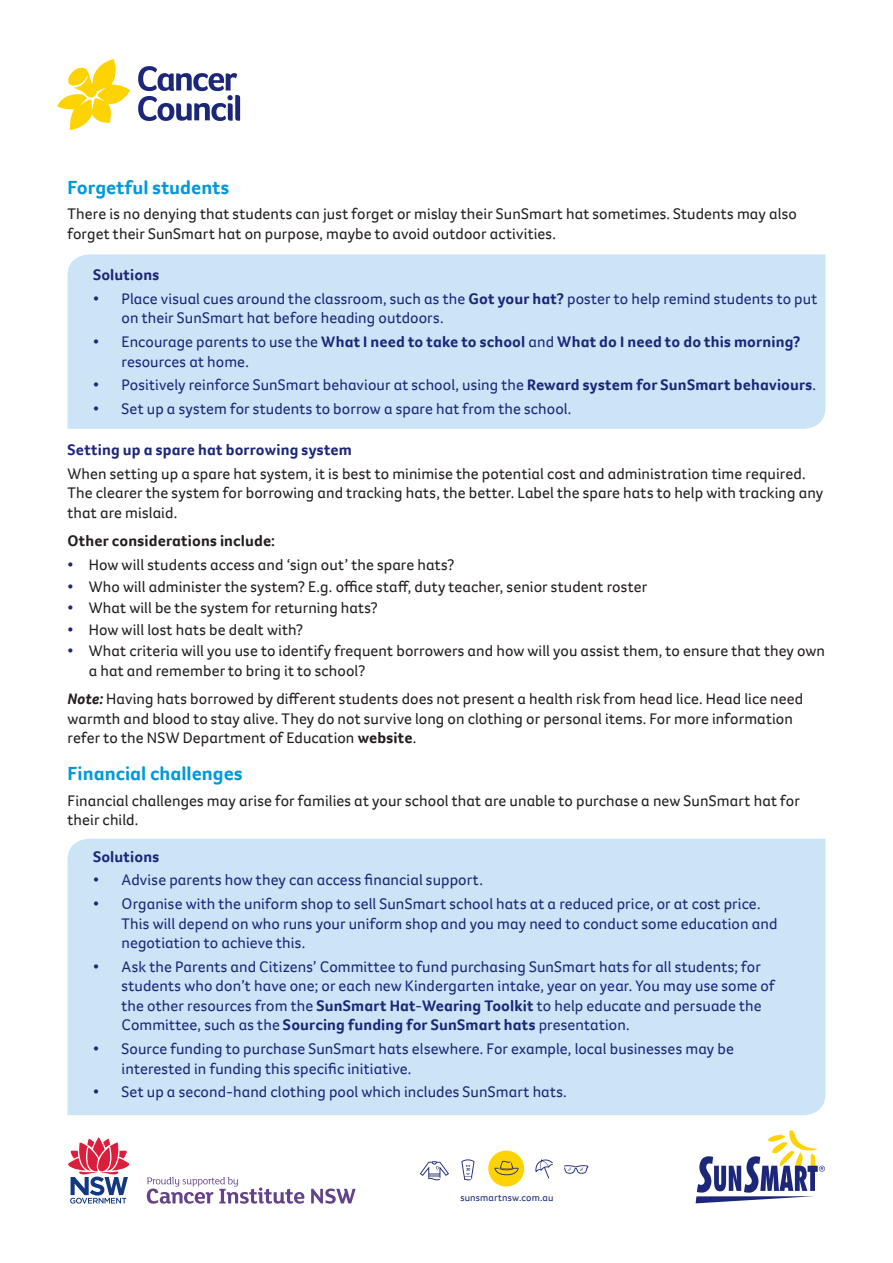
<style>
.page{position:relative;width:893px;height:1263px;background:#fff}
.page>*{position:absolute;margin:0;border:0;box-sizing:border-box;transform-origin:0 0}
.Sub-heading{font:700 19.5px "Foco CC";color:#0099da}
.Body_Copy{font:15.75px/19.5px "Foco CC";letter-spacing:.005em;color:#231f20}
.Body_Copy-2{font:15.75px/19.5px "Foco CC";letter-spacing:.005em;color:#1d2779}
.Body_Copy-3{font:700 15.75px/19.5px "Foco CC";letter-spacing:.01em;color:#1d2779}
.Body_Copy-4{font:700 15.75px "Foco CC";letter-spacing:.01em;color:#231f20}
.t1{font:10.05px "Foco CC";letter-spacing:.015em;color:#1d2779}
.s1{font-weight:700}
.s2{font-weight:400}
.s3{color:#1d2779}
.s4{font-weight:700;font-style:italic}
</style>
<div class="page">
<div style="left:68px;top:254px;width:757px;height:175px;background:#cbe4f6"></div>
<div style="left:68px;top:839px;width:757px;height:276px;background:#cbe4f6"></div>
<svg style="left:696px;top:1130px;width:129px;height:73px"></svg>
<div style="left:488px;top:1150px;width:36px;height:36px;background:#fed304;border-radius:50%"></div>
<svg style="left:535px;top:1159px;width:18px;height:19px"></svg>
<svg style="left:564px;top:1165px;width:24px;height:9px"></svg>
<svg style="left:420px;top:1161px;width:29px;height:19px"></svg>
<svg style="left:494px;top:1161px;width:25px;height:14px"></svg>
<svg style="left:461px;top:1159px;width:13px;height:21px"></svg>
<svg style="left:57px;top:59px;width:73px;height:71px"></svg>
<svg style="left:138px;top:66px;width:102px;height:55px"></svg>
<svg style="left:68px;top:1137px;width:62px;height:66px"></svg>
<svg style="left:147px;top:1177px;width:209px;height:27px"></svg>
<p class="Sub-heading" style="left:68px;top:174px;width:163px">Forgetful students</p>
<p class="Body_Copy" style="left:68px;top:204px;width:731px">There is no denying that students can just forget or mislay their SunSmart hat sometimes. Students may also forget their SunSmart hat on purpose, maybe to avoid outdoor activities.</p>
<p class="Body_Copy-3" style="left:93px;top:265px;width:68px">Solutions</p>
<p class="Body_Copy-2" style="left:122px;top:289px;width:697px;text-indent:-28px">• Place visual cues around the classroom, such as the <span class="s1">Got your hat?</span> poster to help remind students to put on their SunSmart hat before heading outdoors.</p>
<p class="Body_Copy-3" style="left:121px;top:332px;width:680px;text-indent:-28px"><span class="s2">• Encourage parents to use the</span> What I need to take to school <span class="s2">and</span> What do I need to do this morning? <span class="s2">resources at home.</span></p>
<p class="Body_Copy-2" style="left:93px;top:375px;width:725px">• Positively reinforce SunSmart behaviour at school, using the <span class="s1">Reward system for SunSmart behaviours</span>.</p>
<p class="Body_Copy-2" style="left:93px;top:399px;width:480px">• Set up a system for students to borrow a spare hat from the school.</p>
<p class="Body_Copy-3" style="left:68px;top:440px;width:286px">Setting up a spare hat borrowing system</p>
<p class="Body_Copy" style="left:68px;top:463px;width:757px">When setting up a spare hat system, it is best to minimise the potential cost and administration time required.<br>The clearer the system for borrowing and tracking hats, the better. Label the spare hats to help with tracking any that are mislaid.</p>
<p class="Body_Copy-4" style="left:68px;top:530px;width:209px">Other considerations include:</p>
<p class="Body_Copy" style="left:68px;top:555px;width:388px"><span class="s3">•</span> How will students access and ‘sign out’ the spare hats?</p>
<p class="Body_Copy" style="left:68px;top:576px;width:581px"><span class="s3">•</span> Who will administer the system? E.g. office staff, duty teacher, senior student roster</p>
<p class="Body_Copy" style="left:68px;top:598px;width:312px"><span class="s3">•</span> What will be the system for returning hats?</p>
<p class="Body_Copy" style="left:68px;top:620px;width:237px"><span class="s3">•</span> How will lost hats be dealt with?</p>
<p class="Body_Copy" style="left:89px;top:641px;width:738px;text-indent:-21px"><span class="s3">•</span> What criteria will you use to identify frequent borrowers and how will you assist them, to ensure that they own a hat and remember to bring it to school?</p>
<p class="Body_Copy" style="left:67px;top:689px;width:737px"><span class="s4">Note:</span> Having hats borrowed by different students does not present a health risk from head lice. Head lice need warmth and blood to stay alive. They do not survive long on clothing or personal items. For more information refer to the NSW Department of Education <span class="s1">website</span>.</p>
<p class="Sub-heading" style="left:68px;top:761px;width:177px">Financial challenges</p>
<p class="Body_Copy" style="left:68px;top:790px;width:734px">Financial challenges may arise for families at your school that are unable to purchase a new SunSmart hat for their child.</p>
<p class="Body_Copy-3" style="left:93px;top:846px;width:68px">Solutions</p>
<p class="Body_Copy-2" style="left:93px;top:870px;width:391px">• Advise parents how they can access financial support.</p>
<p class="Body_Copy-2" style="left:122px;top:894px;width:657px;text-indent:-28px">• Organise with the uniform shop to sell SunSmart school hats at a reduced price, or at cost price.<br>This will depend on who runs your uniform shop and you may need to conduct some education and negotiation to achieve this.</p>
<p class="Body_Copy-2" style="left:122px;top:957px;width:655px;text-indent:-28px">• Ask the Parents and Citizens’ Committee to fund purchasing SunSmart hats for all students; for students who don’t have one; or each new Kindergarten intake, year on year. You may use some of the other resources from the <span class="s1">SunSmart Hat-Wearing Toolkit</span> to help educate and persuade the Committee, such as the <span class="s1">Sourcing funding for SunSmart hats</span> presentation.</p>
<p class="Body_Copy-2" style="left:122px;top:1039px;width:614px;text-indent:-28px">• Source funding to purchase SunSmart hats elsewhere. For example, local businesses may be interested in funding this specific initiative.</p>
<p class="Body_Copy-2" style="left:93px;top:1082px;width:475px">• Set up a second-hand clothing pool which includes SunSmart hats.</p>
<p class="t1" style="left:460px;top:1190px;width:94px">sunsmartnsw.com.au</p>
</div>
